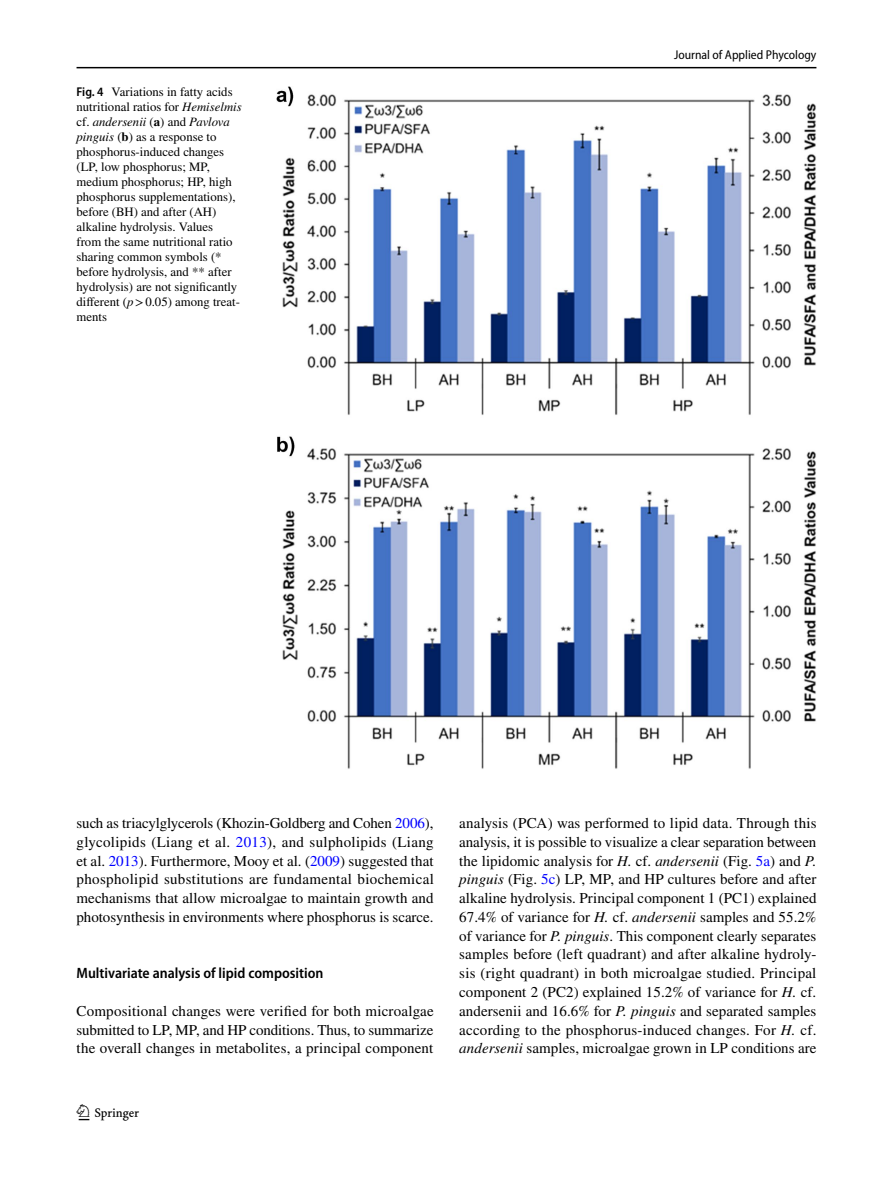
<style>
.page{position:relative;width:893px;height:1187px;background:#fff}
.page>*{position:absolute;margin:0;border:0;box-sizing:border-box;transform-origin:0 0}
.t1{font:22.5px "Springnew Regular 2";color:#000}
.t2{font:15px/18.8px "STIX";letter-spacing:.005em;color:#000;text-align:justify}
.t3{font:600 semi-condensed 15px "Myriad Pro";color:#000}
.t4{font:12.75px/15px "STIX";color:#000}
.t5{font:semi-condensed 12.75px "Myriad Pro";color:#000}
.s1{font-family:"Myriad Pro";font-weight:600;font-stretch:semi-condensed}
.s2{font-style:italic}
.s3{font-weight:700}
.s4{color:#00f}
</style>
<div class="page">
<hr style="left:77px;top:67px;width:739px;height:1px;background:#000">
<img style="left:276px;top:87px;width:540px;height:682px">
<p class="t4" style="left:77px;top:85px;width:167px"><span class="s1">Fig. 4</span> Variations in fatty acids nutritional ratios for <span class="s2">Hemiselmis </span>cf. <span class="s2">andersenii</span> (<span class="s3">a</span>) and <span class="s2">Pavlova pinguis</span> (<span class="s3">b</span>) as a response to phosphorus-induced changes (LP, low phosphorus; MP, medium phosphorus; HP, high phosphorus supplementations), before (BH) and after (AH) alkaline hydrolysis. Values<br>from the same nutritional ratio sharing common symbols (* before hydrolysis, and ** after hydrolysis) are not significantly different (<span class="s2">p</span>&gt;0.05) among treat&shy;ments</p>
<p class="t5" style="left:674px;top:48px;width:144px">Journal of Applied Phycology</p>
<p class="t2" style="left:77px;top:814px;width:359px">such as triacylglycerols (Khozin-Goldberg and Cohen <span class="s4">2006</span>), glycolipids (Liang et al. <span class="s4">2013</span>), and sulpholipids (Liang et al. <span class="s4">2013</span>). Furthermore, Mooy et al. (<span class="s4">2009</span>) suggested that phospholipid substitutions are fundamental biochemical mechanisms that allow microalgae to maintain growth and photosynthesis in environments where phosphorus is scarce.</p>
<p class="t3" style="left:77px;top:964px;width:248px">Multivariate analysis of lipid composition</p>
<p class="t2" style="left:77px;top:1002px;width:359px">Compositional changes were verified for both microalgae submitted to LP, MP, and HP conditions. Thus, to summarize the overall changes in metabolites, a principal component</p>
<h1 class="t1" style="left:79px;top:1104px;width:62px">1 3</h1>
<p class="t2" style="left:459px;top:814px;width:359px">analysis (PCA) was performed to lipid data. Through this analysis, it is possible to visualize a clear separation between the lipidomic analysis for <span class="s2">H.</span> cf. <span class="s2">andersenii</span> (Fig. <span class="s4">5a</span>) and <span class="s2">P. pinguis</span> (Fig. <span class="s4">5c</span>) LP, MP, and HP cultures before and after alkaline hydrolysis. Principal component 1 (PC1) explained 67.4% of variance for <span class="s2">H.</span> cf. <span class="s2">andersenii</span> samples and 55.2% of variance for <span class="s2">P. pinguis</span>. This component clearly separates samples before (left quadrant) and after alkaline hydroly&shy;sis (right quadrant) in both microalgae studied. Principal component 2 (PC2) explained 15.2% of variance for <span class="s2">H.</span> cf. andersenii and 16.6% for <span class="s2">P. pinguis</span> and separated samples according to the phosphorus-induced changes. For <span class="s2">H.</span> cf. <span class="s2">andersenii</span> samples, microalgae grown in LP conditions are</p>
</div>
